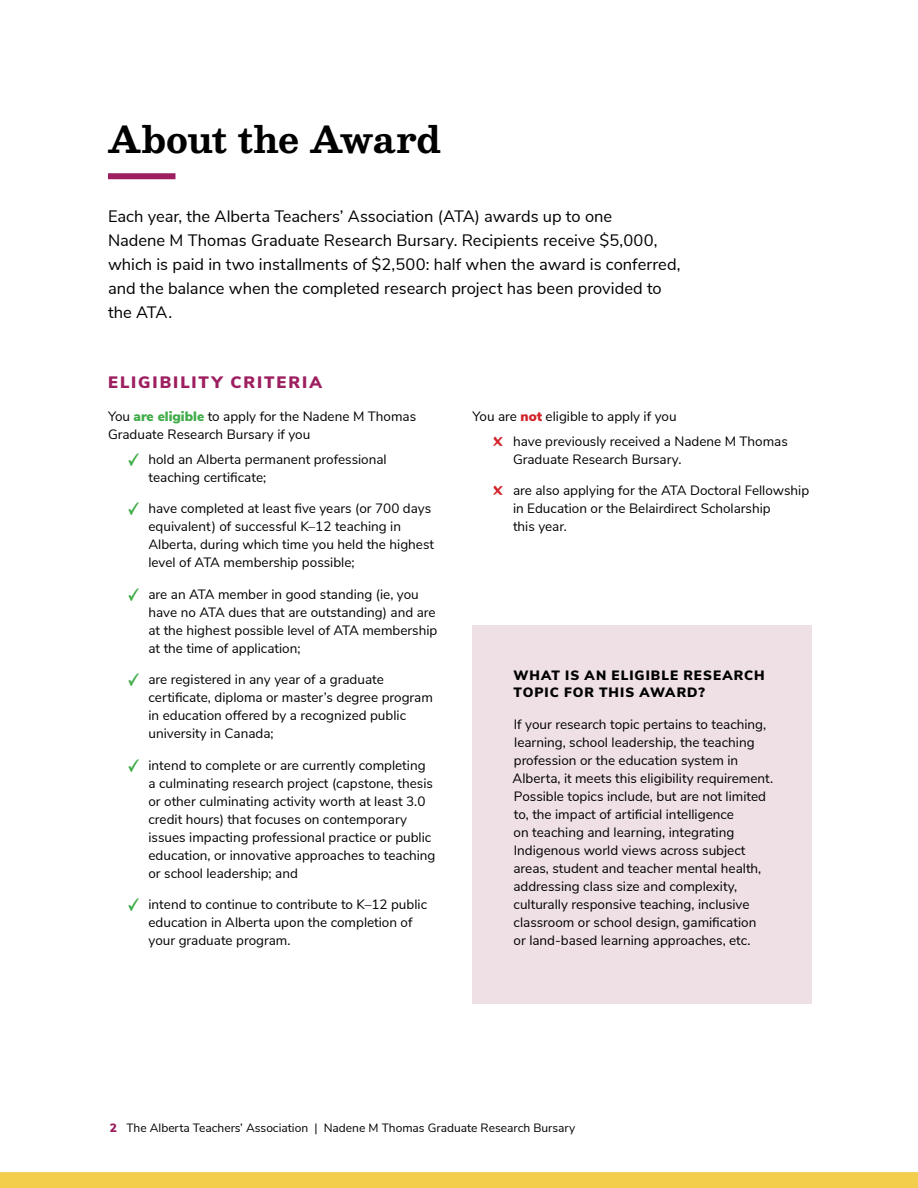
<style>
.page{position:relative;width:918px;height:1188px;background:#fff}
.page>*{position:absolute;margin:0;border:0;box-sizing:border-box;transform-origin:0 0}
.t1{font:36px "Besley";letter-spacing:-.005em;color:#000}
.t2{font:16.5px/24px "Nunito Sans";color:#000}
.t3{font:900 16.5px "Nunito Sans";letter-spacing:.115em;color:#9d1f60}
.t4{font:13.5px/18px "Nunito Sans";color:#000}
.t5{font:900 13.5px/18px "Nunito Sans";letter-spacing:.075em;color:#000}
.t6{font:12px "Nunito Sans";color:#000}
.s1{font-weight:900;color:#41ad49}
.s2{color:#41ad49}
.s3{font-weight:900;color:#d2232a}
.s4{color:#d2232a}
.s5{font-weight:900;color:#9d1f60}
</style>
<div class="page">
<div style="left:0;top:1172px;width:918px;height:16px;background:#f3cd4c"></div>
<div style="left:108px;top:173px;width:68px;height:6px;background:#9d1f60"></div>
<div style="left:473px;top:625px;width:339px;height:379px;background:#eee0e4"></div>
<h1 class="t1" style="left:108px;top:114px;width:335px">About the Award</h1>
<p class="t2" style="left:108px;top:203px;width:574px">Each year, the Alberta Teachers’ Association (ATA) awards up to one<br>Nadene M Thomas Graduate Research Bursary. Recipients receive $5,000, which is paid in two installments of $2,500: half when the award is conferred, and the balance when the completed research project has been provided to the ATA.</p>
<p class="t3" style="left:108px;top:370px;width:215px">ELIGIBILITY CRITERIA</p>
<p class="t4" style="left:108px;top:406px;width:310px">You <span class="s1">are eligible</span> to apply for the Nadene M Thomas<br>Graduate Research Bursary if you</p>
<p class="t4" style="left:149px;top:449px;width:240px;text-indent:-20px"><span class="s2">✔</span> hold an Alberta permanent professional teaching certificate;</p>
<p class="t4" style="left:148px;top:499px;width:287px;text-indent:-20px"><span class="s2">✔</span> have completed at least five years (or 700 days equivalent) of successful K–12 teaching in Alberta, during which time you held the highest level of ATA membership possible;</p>
<p class="t4" style="left:148px;top:584px;width:290px;text-indent:-20px"><span class="s2">✔</span> are an ATA member in good standing (ie, you have no ATA dues that are outstanding) and are at the highest possible level of ATA membership at the time of application;</p>
<p class="t4" style="left:148px;top:670px;width:286px;text-indent:-20px"><span class="s2">✔</span> are registered in any year of a graduate certificate, diploma or master’s degree program in education offered by a recognized public university in Canada;</p>
<p class="t4" style="left:148px;top:755px;width:289px;text-indent:-20px"><span class="s2">✔</span> intend to complete or are currently completing a culminating research project (capstone, thesis or other culminating activity worth at least 3.0 credit hours) that focuses on contemporary issues impacting professional practice or public education, or innovative approaches to teaching or school leadership; and</p>
<p class="t4" style="left:148px;top:895px;width:280px;text-indent:-20px"><span class="s2">✔</span> intend to continue to contribute to K–12 public education in Alberta upon the completion of your graduate program.</p>
<p class="t4" style="left:493px;top:403px;width:297px;line-height:24.8px;text-indent:-20px">You are <span class="s3">not</span> eligible to apply if you<br><span class="s4">✖</span> have previously received a Nadene M Thomas</p>
<p class="t4" style="left:513px;top:449px;width:170px">Graduate Research Bursary.</p>
<p class="t4" style="left:513px;top:481px;width:298px;text-indent:-20px"><span class="s4">✖</span> are also applying for the ATA Doctoral Fellowship in Education or the Belairdirect Scholarship<br>this year.</p>
<p class="t5" style="left:513px;top:665px;width:253px">WHAT IS AN ELIGIBLE RESEARCH<br>TOPIC FOR THIS AWARD?</p>
<p class="t4" style="left:513px;top:714px;width:262px">If your research topic pertains to teaching, learning, school leadership, the teaching profession or the education system in Alberta, it meets this eligibility requirement.<br>Possible topics include, but are not limited to, the impact of artificial intelligence<br>on teaching and learning, integrating Indigenous world views across subject areas, student and teacher mental health, addressing class size and complexity, culturally responsive teaching, inclusive classroom or school design, gamification<br>or land-based learning approaches, etc.</p>
<p class="t6" style="left:110px;top:1120px;width:467px"><span class="s5">2</span> The Alberta Teachers’ Association | Nadene M Thomas Graduate Research Bursary</p>
</div>
